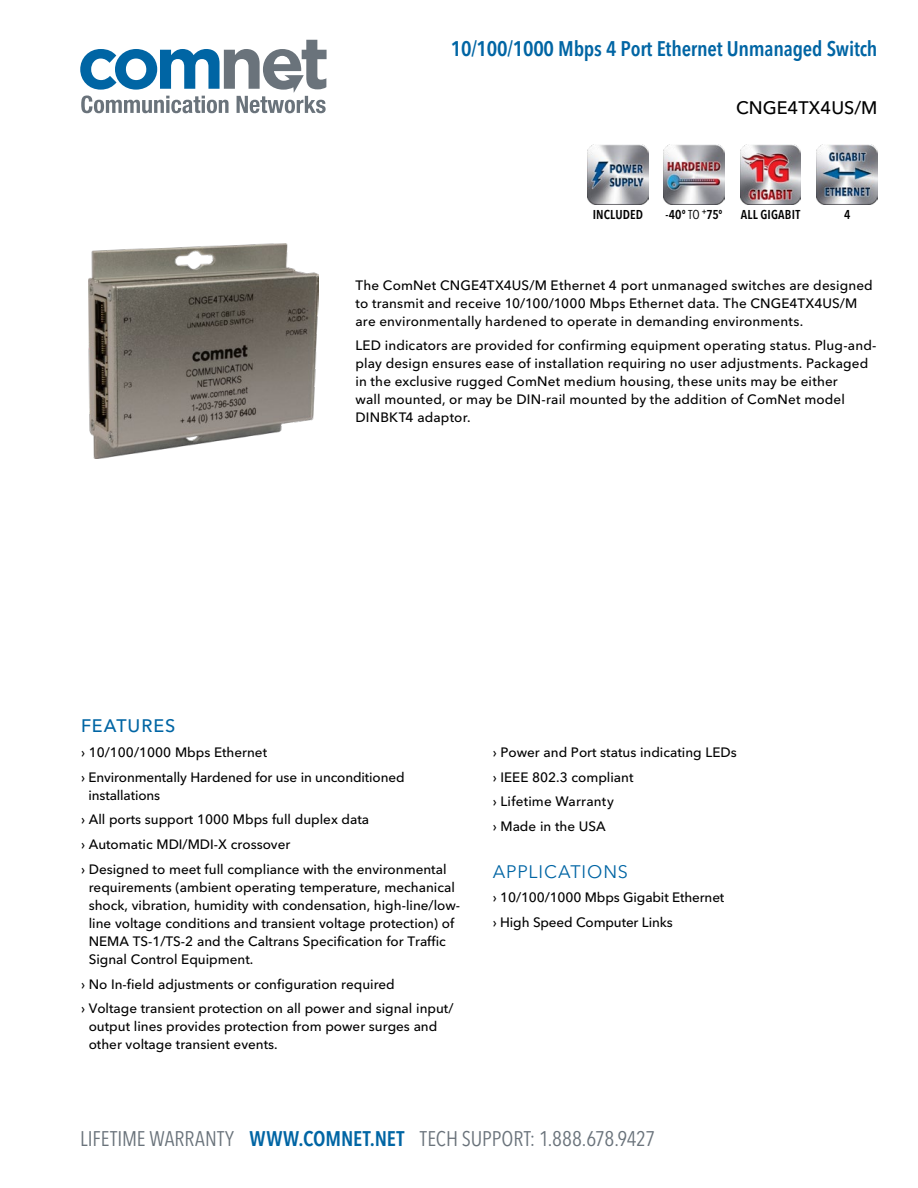
<style>
.page{position:relative;width:918px;height:1188px;background:#fff}
.page>*{position:absolute;margin:0;border:0;box-sizing:border-box;transform-origin:0 0}
.t1{font:condensed 21px "Avenir Next LT Pro";letter-spacing:-.005em;color:#6a737b}
.t2{font:600 condensed 21px "Avenir Next LT Pro";letter-spacing:-.01em;color:#0065a4}
.t3{font:18px "Avenir Next LT Pro";letter-spacing:.05em;color:#0065a4}
.t4{font:500 18px "Avenir Next LT Pro";color:#000}
.t5{font:500 18px "Avenir Next LT Pro";letter-spacing:.055em;color:#0065a4}
.t6{font:500 13.5px/18px "Avenir Next LT Pro";color:#000}
.t7{font:600 condensed 12.75px "Avenir Next LT Pro";letter-spacing:.01em;color:#000}
.s1{font-weight:400}
.s2{font-weight:600;color:#0065a4}
</style>
<div class="page">
<svg style="left:80px;top:40px;width:247px;height:73px"></svg>
<img style="left:817px;top:144px;width:61px;height:61px">
<img style="left:740px;top:144px;width:61px;height:61px">
<img style="left:89px;top:243px;width:229px;height:216px">
<img style="left:588px;top:144px;width:60px;height:61px">
<img style="left:663px;top:144px;width:61px;height:61px">
<h1 class="t2" style="left:451px;top:36px;width:428px">10/100/1000 Mbps 4 Port Ethernet Unmanaged Switch</h1>
<h2 class="t4" style="left:736px;top:97px;width:143px">CNGE4TX4US/M</h2>
<p class="t7" style="left:593px;top:206px;width:52px">INCLUDED</p>
<p class="t7" style="left:665px;top:206px;width:59px">-40º <span class="s1">TO</span> <sup>+</sup>75º</p>
<p class="t7" style="left:741px;top:206px;width:61px">ALL GIGABIT</p>
<p class="t7" style="left:844px;top:206px;width:8px">4</p>
<p class="t6" style="left:355px;top:276px;width:519px">The ComNet CNGE4TX4US/M Ethernet 4 port unmanaged switches are designed to transmit and receive 10/100/1000 Mbps Ethernet data. The CNGE4TX4US/M are environmentally hardened to operate in demanding environments.</p>
<p class="t6" style="left:355px;top:337px;width:523px">LED indicators are provided for confirming equipment operating status. Plug-and&shy;play design ensures ease of installation requiring no user adjustments. Packaged in the exclusive rugged ComNet medium housing, these units may be either<br>wall mounted, or may be DIN-rail mounted by the addition of ComNet model DINBKT4 adaptor.</p>
<h2 class="t5" style="left:81px;top:715px;width:96px">FEATURES</h2>
<p class="t6" style="left:81px;top:740px;width:325px;line-height:24.8px">› 10/100/1000 Mbps Ethernet<br>› Environmentally Hardened for use in unconditioned</p>
<p class="t6" style="left:81px;top:783px;width:367px;line-height:24.8px;text-indent:7px">installations<br>› All ports support 1000 Mbps full duplex data<br>› Automatic MDI/MDI-X crossover<br>› Designed to meet full compliance with the environmental</p>
<p class="t6" style="left:89px;top:878px;width:373px">requirements (ambient operating temperature, mechanical shock, vibration, humidity with condensation, high-line/low&shy;line voltage conditions and transient voltage protection) of NEMA TS-1/TS-2 and the Caltrans Specification for Traffic Signal Control Equipment.</p>
<p class="t6" style="left:81px;top:972px;width:374px;line-height:24.8px">› No In-field adjustments or configuration required<br>› Voltage transient protection on all power and signal input/</p>
<p class="t6" style="left:89px;top:1018px;width:350px">output lines provides protection from power surges and other voltage transient events.</p>
<p class="t6" style="left:493px;top:740px;width:246px;line-height:24.8px">› Power and Port status indicating LEDs › IEEE 802.3 compliant<br>› Lifetime Warranty<br>› Made in the USA</p>
<h2 class="t3" style="left:493px;top:861px;width:137px">APPLICATIONS</h2>
<p class="t6" style="left:493px;top:885px;width:233px;line-height:24.8px">› 10/100/1000 Mbps Gigabit Ethernet › High Speed Computer Links</p>
<h1 class="t1" style="left:80px;top:1126px;width:577px">LIFETIME WARRANTY <span class="s2">WWW.COMNET.NET</span> TECH SUPPORT: 1.888.678.9427</h1>
</div>
